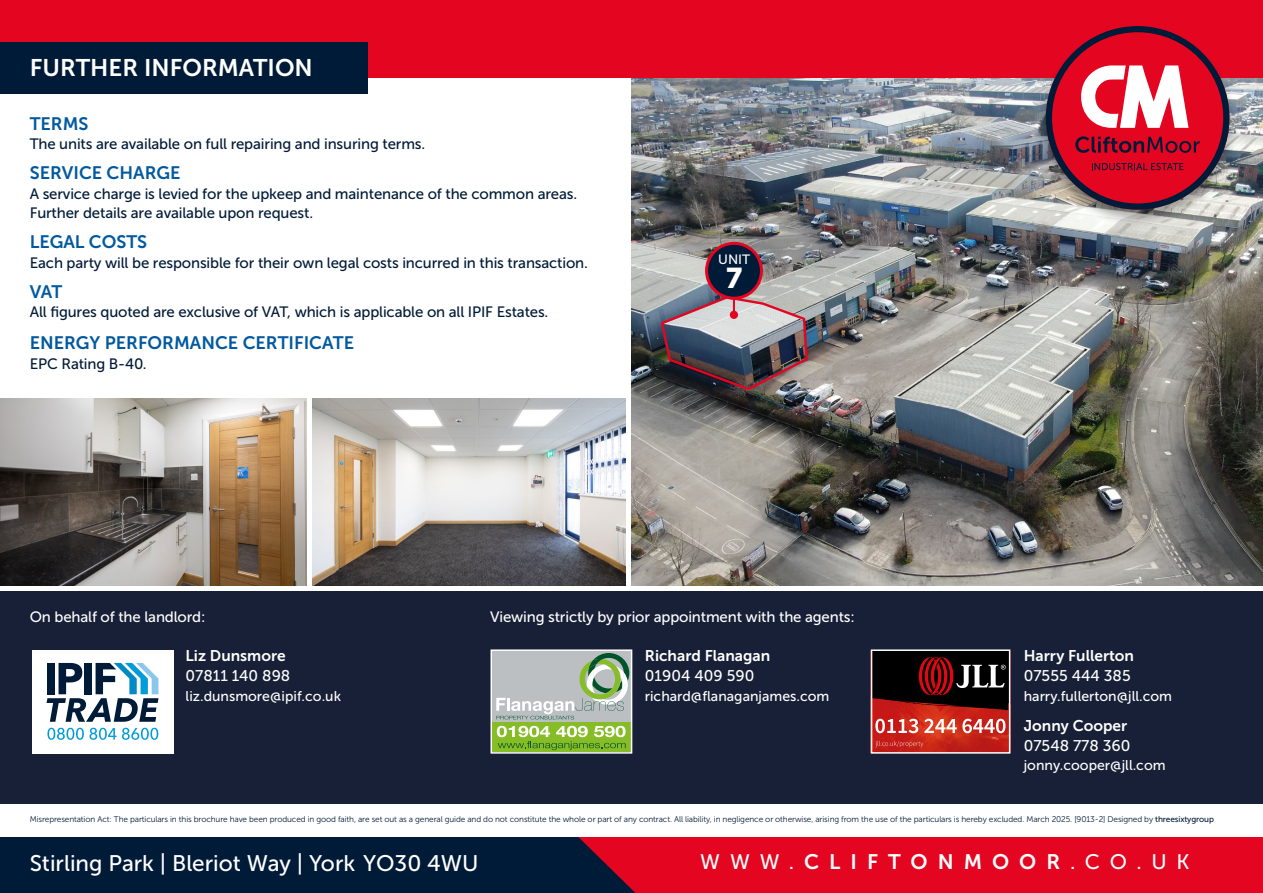
<style>
.page{position:relative;width:1263px;height:893px;background:#fff}
.page>*{position:absolute;margin:0;border:0;box-sizing:border-box;transform-origin:0 0}
.t1{font:28.5px "Museo Sans 900";color:#fff}
.t2{font:24px "Museo Sans 700";color:#fff}
.t3{font:22.5px "Museo Sans 500";color:#fff}
.t4{font:21px "Museo Sans 700";letter-spacing:.475em;color:#fff}
.t5{font:18px "Museo Sans 700";color:#00599f}
.t6{font:15.45px "Museo Sans 700";color:#fff}
.t7{font:15.45px "Museo Sans 500";color:#fff}
.t8{font:15px/19.5px "Museo Sans 500";letter-spacing:-.01em;color:#001b37}
.t9{font:15px "Museo Sans 500";letter-spacing:-.01em;color:#fff}
.t10{font:14.1px "Museo Sans 500";color:#fff}
.t11{font:13.5px "Museo Sans 500";color:#fff}
.t12{font:8.25px "Museo Sans 300";letter-spacing:-.01em;color:#001b37}
.s1{font-family:"Museo Sans 500"}
</style>
<div class="page">
<img style="left:631px;top:78px;width:632px;height:508px">
<img style="left:0;top:399px;width:306px;height:187px">
<div style="left:0;top:837px;width:1263px;height:56px;background:#001b37"></div>
<div style="left:578px;top:837px;width:685px;height:56px;background:#e40521"></div>
<div style="left:0;top:0;width:1263px;height:78px;background:#e40521"></div>
<div style="left:0;top:43px;width:368px;height:51px;background:#001b37"></div>
<div style="left:1038px;top:25px;width:201px;height:202px;background:#000;opacity:.3"></div>
<svg style="left:1045px;top:26px;width:185px;height:184px"></svg>
<img style="left:313px;top:399px;width:312px;height:187px">
<img style="left:659px;top:294px;width:150px;height:98px">
<hr style="left:733px;top:294px;width:2px;height:21px;background:#e40521">
<div style="left:730px;top:311px;width:8px;height:8px;background:#e40521;border-radius:50%"></div>
<div style="left:706px;top:243px;width:55px;height:55px;background:#001b37;border-radius:50%"></div>
<div style="left:705px;top:242px;width:58px;height:58px;border:3px solid #e40521;border-radius:50%"></div>
<div style="left:0;top:591px;width:1263px;height:212px;background:#172036"></div>
<div style="left:32px;top:650px;width:141px;height:104px;background:#fff"></div>
<svg style="left:47px;top:663px;width:112px;height:59px"></svg>
<svg style="left:47px;top:728px;width:111px;height:12px"></svg>
<img style="left:874px;top:710px;width:133px;height:41px">
<svg style="left:874px;top:652px;width:133px;height:58px;background:#311"></svg>
<svg style="left:875px;top:741px;width:48px;height:6px"></svg>
<svg style="left:875px;top:719px;width:43px;height:14px"></svg>
<svg style="left:924px;top:719px;width:81px;height:14px"></svg>
<div style="left:871px;top:649px;width:139px;height:105px;border:2px solid #fff"></div>
<div style="left:492px;top:650px;width:139px;height:102px;background:#bbbfc2"></div>
<div style="left:492px;top:722px;width:139px;height:30px;background:#86bc25"></div>
<svg style="left:497px;top:726px;width:129px;height:24px"></svg>
<svg style="left:496px;top:653px;width:133px;height:66px"></svg>
<div style="left:490px;top:649px;width:142px;height:105px;border:2px solid #fff"></div>
<h2 class="t2" style="left:30px;top:54px;width:285px">FURTHER INFORMATION</h2>
<p class="t5" style="left:30px;top:113px;width:60px">TERMS</p>
<p class="t8" style="left:30px;top:134px;width:397px">The units are available on full repairing and insuring terms.</p>
<p class="t5" style="left:30px;top:163px;width:152px">SERVICE CHARGE</p>
<p class="t8" style="left:30px;top:184px;width:549px">A service charge is levied for the upkeep and maintenance of the common areas.<br>Further details are available upon request.</p>
<p class="t5" style="left:30px;top:232px;width:119px">LEGAL COSTS</p>
<p class="t8" style="left:30px;top:253px;width:560px">Each party will be responsible for their own legal costs incurred in this transaction.</p>
<p class="t5" style="left:30px;top:282px;width:34px">VAT</p>
<p class="t8" style="left:30px;top:303px;width:520px">All figures quoted are exclusive of VAT, which is applicable on all IPIF Estates.</p>
<p class="t5" style="left:30px;top:333px;width:326px">ENERGY PERFORMANCE CERTIFICATE</p>
<p class="t8" style="left:30px;top:354px;width:119px">EPC Rating B-40.</p>
<p class="t11" style="left:718px;top:252px;width:33px">UNIT</p>
<h1 class="t1" style="left:726px;top:262px;width:18px">7</h1>
<p class="t9" style="left:30px;top:609px;width:177px">On behalf of the landlord:</p>
<p class="t6" style="left:186px;top:647px;width:102px">Liz Dunsmore</p>
<p class="t7" style="left:186px;top:667px;width:106px">07811 140 898</p>
<p class="t10" style="left:186px;top:688px;width:157px">liz.dunsmore@ipif.co.uk</p>
<p class="t9" style="left:490px;top:609px;width:366px">Viewing strictly by prior appointment with the agents:</p>
<p class="t6" style="left:645px;top:647px;width:127px">Richard Flanagan</p>
<p class="t7" style="left:645px;top:667px;width:111px">01904 409 590</p>
<p class="t10" style="left:645px;top:688px;width:186px">richard@flanaganjames.com</p>
<p class="t6" style="left:1024px;top:647px;width:112px">Harry Fullerton</p>
<p class="t7" style="left:1024px;top:667px;width:108px">07555 444 385</p>
<p class="t10" style="left:1024px;top:688px;width:150px">harry.fullerton@jll.com</p>
<p class="t6" style="left:1024px;top:717px;width:105px">Jonny Cooper</p>
<p class="t7" style="left:1024px;top:737px;width:108px">07548 778 360</p>
<p class="t10" style="left:1024px;top:758px;width:143px">jonny.cooper@jll.com</p>
<p class="t12" style="left:30px;top:815px;width:1186px">Misrepresentation Act: The particulars in this brochure have been produced in good faith, are set out as a general guide and do not constitute the whole or part of any contract. All liability, in negligence or otherwise, arising from the use of the particulars is hereby excluded. March 2025. [9013-2] Designed by <span class="s1">threesixtygroup</span></p>
<h3 class="t3" style="left:30px;top:850px;width:450px">Stirling Park | Bleriot Way | York YO30 4WU</h3>
<h3 class="t4" style="left:700px;top:850px;width:491px"><span class="s1">WWW.</span>CLIFTONMOOR<span class="s1">.CO.UK</span></h3>
</div>
